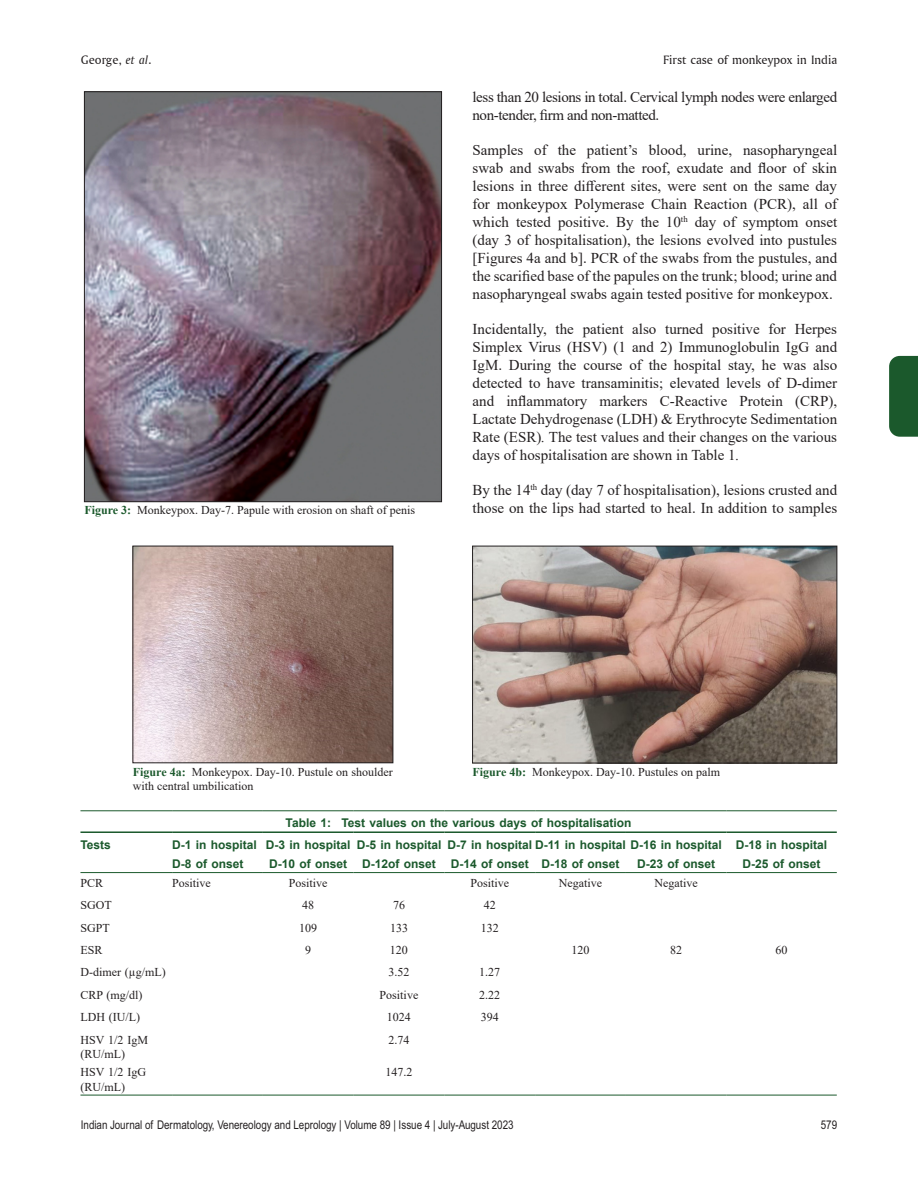
<style>
.page{position:relative;width:918px;height:1188px;background:#fff}
.page>*{position:absolute;margin:0;border:0;box-sizing:border-box;transform-origin:0 0}
.Body_Text_Indent{font:15px/18px "Times New Roman";color:#231f20;text-align:justify}
.Body_Text_Indent-2{font:15px/18px "Times New Roman";letter-spacing:-.025em;color:#231f20}
.t1{font:12.75px "Amerigo BT Roman A";color:#231f20}
.T-TXT{font:12px/14.4px "Times New Roman";color:#231f20}
.TCH{font:700 12px "Arial";color:#1b592c}
.Fig_caption{font:12px/14.4px "Times New Roman";color:#231f20}
.t2{font:12px "Arial Narrow MT Std";color:#231f20}
.Table_caption{font:700 12px "Arial";color:#1b592c}
.s1{font-family:"Amerigo BT Italic A"}
.s2{font-style:italic}
.s3{font-weight:700;color:#1b592c}
</style>
<div class="page">
<img style="left:86px;top:94px;width:354px;height:406px">
<div style="left:84px;top:92px;width:358px;height:410px;border:1px solid #231f20"></div>
<img style="left:135px;top:548px;width:256px;height:213px">
<div style="left:133px;top:546px;width:260px;height:217px;border:1px solid #231f20"></div>
<img style="left:474px;top:548px;width:361px;height:213px">
<div style="left:472px;top:546px;width:365px;height:217px;border:1px solid #231f20"></div>
<hr style="left:80px;top:872px;width:92px;height:1px;background:#1b592c">
<hr style="left:80px;top:810px;width:92px;height:1px;background:#1b592c">
<hr style="left:172px;top:810px;width:91px;height:1px;background:#1b592c">
<hr style="left:263px;top:810px;width:91px;height:1px;background:#1b592c">
<hr style="left:354px;top:810px;width:90px;height:1px;background:#1b592c">
<hr style="left:444px;top:810px;width:91px;height:1px;background:#1b592c">
<hr style="left:535px;top:810px;width:91px;height:1px;background:#1b592c">
<hr style="left:626px;top:810px;width:100px;height:1px;background:#1b592c">
<hr style="left:726px;top:810px;width:111px;height:1px;background:#1b592c">
<hr style="left:80px;top:831px;width:92px;height:2px;background:#1b592c">
<hr style="left:172px;top:831px;width:91px;height:2px;background:#1b592c">
<hr style="left:263px;top:831px;width:91px;height:2px;background:#1b592c">
<hr style="left:354px;top:831px;width:90px;height:2px;background:#1b592c">
<hr style="left:444px;top:831px;width:91px;height:2px;background:#1b592c">
<hr style="left:535px;top:831px;width:91px;height:2px;background:#1b592c">
<hr style="left:626px;top:831px;width:100px;height:2px;background:#1b592c">
<hr style="left:726px;top:831px;width:111px;height:2px;background:#1b592c">
<hr style="left:80px;top:1095px;width:92px;height:1px;background:#1b592c">
<hr style="left:172px;top:1095px;width:91px;height:1px;background:#1b592c">
<hr style="left:263px;top:1095px;width:91px;height:1px;background:#1b592c">
<hr style="left:354px;top:1095px;width:90px;height:1px;background:#1b592c">
<hr style="left:444px;top:1095px;width:91px;height:1px;background:#1b592c">
<hr style="left:535px;top:1095px;width:91px;height:1px;background:#1b592c">
<hr style="left:626px;top:1095px;width:100px;height:1px;background:#1b592c">
<hr style="left:726px;top:1095px;width:111px;height:1px;background:#1b592c">
<hr style="left:172px;top:872px;width:91px;height:1px;background:#1b592c">
<hr style="left:263px;top:872px;width:91px;height:1px;background:#1b592c">
<hr style="left:354px;top:872px;width:90px;height:1px;background:#1b592c">
<hr style="left:444px;top:872px;width:91px;height:1px;background:#1b592c">
<hr style="left:535px;top:872px;width:91px;height:1px;background:#1b592c">
<hr style="left:626px;top:872px;width:100px;height:1px;background:#1b592c">
<hr style="left:726px;top:872px;width:111px;height:1px;background:#1b592c">
<div style="left:889px;top:356px;width:29px;height:81px;background:#1b592c"></div>
<p class="t1" style="left:81px;top:52px;width:72px">George, <span class="s1">et al</span>.</p>
<p class="t1" style="left:663px;top:52px;width:175px">First case of monkeypox in India</p>
<p class="Body_Text_Indent-2" style="left:473px;top:88px;width:366px">less than 20 lesions in total. Cervical lymph nodes were enlarged non-tender, firm and non-matted.</p>
<p class="Body_Text_Indent" style="left:473px;top:141px;width:366px">Samples of the patient’s blood, urine, nasopharyngeal swab and swabs from the roof, exudate and floor of skin lesions in three different sites, were sent on the same day for monkeypox Polymerase Chain Reaction (PCR), all of which tested positive. By the 10<sup>th</sup> day of symptom onset (day 3 of hospitalisation), the lesions evolved into pustules [Figures 4a and b]. PCR of the swabs from the pustules, and the scarified base of the papules on the trunk; blood; urine and nasopharyngeal swabs again tested positive for monkeypox.</p>
<p class="Body_Text_Indent" style="left:473px;top:320px;width:366px">Incidentally, the patient also turned positive for Herpes Simplex Virus (HSV) (1 and 2) Immunoglobulin IgG and IgM. During the course of the hospital stay, he was also detected to have transaminitis; elevated levels of D-dimer and inflammatory markers C-Reactive Protein (CRP), Lactate Dehydrogenase (LDH) &amp; Erythrocyte Sedimentation Rate (ESR)<span class="s2">.</span> The test values and their changes on the various days of hospitalisation are shown in Table 1<span class="s2">.</span></p>
<p class="Body_Text_Indent" style="left:473px;top:481px;width:366px">By the 14<sup>th</sup> day (day 7 of hospitalisation), lesions crusted and</p>
<p class="Fig_caption" style="left:84px;top:503px;width:332px"><span class="s3">Figure 3:</span> Monkeypox. Day-7. Papule with erosion on shaft of penis</p>
<p class="Body_Text_Indent" style="left:473px;top:499px;width:366px">those on the lips had started to heal. In addition to samples</p>
<p class="Fig_caption" style="left:133px;top:764px;width:261px"><span class="s3">Figure 4a:</span> Monkeypox. Day-10. Pustule on shoulder with central umbilication</p>
<p class="Fig_caption" style="left:473px;top:764px;width:249px"><span class="s3">Figure 4b:</span> Monkeypox. Day-10. Pustules on palm</p>
<p class="Table_caption" style="left:286px;top:814px;width:347px">Table 1: Test values on the various days of hospitalisation</p>
<p class="TCH" style="left:80px;top:837px;width:32px">Tests</p>
<p class="TCH" style="left:172px;top:837px;width:86px">D-1 in hospital</p>
<p class="TCH" style="left:266px;top:837px;width:86px">D-3 in hospital</p>
<p class="TCH" style="left:357px;top:837px;width:86px">D-5 in hospital</p>
<p class="TCH" style="left:447px;top:837px;width:276px">D-7 in hospital D-11 in hospital D-16 in hospital</p>
<p class="TCH" style="left:736px;top:837px;width:93px">D-18 in hospital</p>
<p class="TCH" style="left:172px;top:856px;width:73px">D-8 of onset</p>
<p class="TCH" style="left:269px;top:856px;width:80px">D-10 of onset</p>
<p class="TCH" style="left:362px;top:856px;width:75px">D-12of onset</p>
<p class="TCH" style="left:451px;top:856px;width:80px">D-14 of onset</p>
<p class="TCH" style="left:542px;top:856px;width:80px">D-18 of onset</p>
<p class="TCH" style="left:637px;top:856px;width:80px">D-23 of onset</p>
<p class="TCH" style="left:743px;top:856px;width:80px">D-25 of onset</p>
<p class="T-TXT" style="left:80px;top:875px;width:24px">PCR</p>
<p class="T-TXT" style="left:172px;top:875px;width:40px">Positive</p>
<p class="T-TXT" style="left:289px;top:875px;width:40px">Positive</p>
<p class="T-TXT" style="left:470px;top:875px;width:40px">Positive</p>
<p class="T-TXT" style="left:559px;top:875px;width:45px">Negative</p>
<p class="T-TXT" style="left:655px;top:875px;width:45px">Negative</p>
<p class="T-TXT" style="left:80px;top:898px;width:33px">SGOT</p>
<p class="T-TXT" style="left:302px;top:898px;width:13px">48</p>
<p class="T-TXT" style="left:393px;top:898px;width:13px">76</p>
<p class="T-TXT" style="left:484px;top:898px;width:13px">42</p>
<p class="T-TXT" style="left:80px;top:920px;width:31px">SGPT</p>
<p class="T-TXT" style="left:299px;top:920px;width:19px">109</p>
<p class="T-TXT" style="left:390px;top:920px;width:19px">133</p>
<p class="T-TXT" style="left:481px;top:920px;width:19px">132</p>
<p class="T-TXT" style="left:80px;top:943px;width:24px">ESR</p>
<p class="T-TXT" style="left:305px;top:943px;width:7px">9</p>
<p class="T-TXT" style="left:390px;top:943px;width:19px">120</p>
<p class="T-TXT" style="left:572px;top:943px;width:19px">120</p>
<p class="T-TXT" style="left:670px;top:943px;width:13px">82</p>
<p class="T-TXT" style="left:776px;top:943px;width:13px">60</p>
<p class="T-TXT" style="left:80px;top:965px;width:87px">D-dimer (µg/mL)</p>
<p class="T-TXT" style="left:388px;top:965px;width:22px">3.52</p>
<p class="T-TXT" style="left:479px;top:965px;width:22px">1.27</p>
<p class="T-TXT" style="left:80px;top:987px;width:64px">CRP (mg/dl)</p>
<p class="T-TXT" style="left:380px;top:987px;width:40px">Positive</p>
<p class="T-TXT" style="left:479px;top:987px;width:22px">2.22</p>
<p class="T-TXT" style="left:80px;top:1010px;width:61px">LDH (IU/L)</p>
<p class="T-TXT" style="left:387px;top:1010px;width:25px">1024</p>
<p class="T-TXT" style="left:481px;top:1010px;width:19px">394</p>
<p class="T-TXT" style="left:80px;top:1032px;width:69px">HSV 1/2 IgM (RU/mL)</p>
<p class="T-TXT" style="left:388px;top:1032px;width:22px">2.74</p>
<p class="T-TXT" style="left:80px;top:1065px;width:67px">HSV 1/2 IgG (RU/mL)</p>
<p class="T-TXT" style="left:385px;top:1065px;width:28px">147.2</p>
<p class="t2" style="left:81px;top:1117px;width:434px">Indian Journal of Dermatology, Venereology and Leprology | Volume 89 | Issue 4 | July-August 2023</p>
<p class="t2" style="left:821px;top:1117px;width:18px">579</p>
</div>
